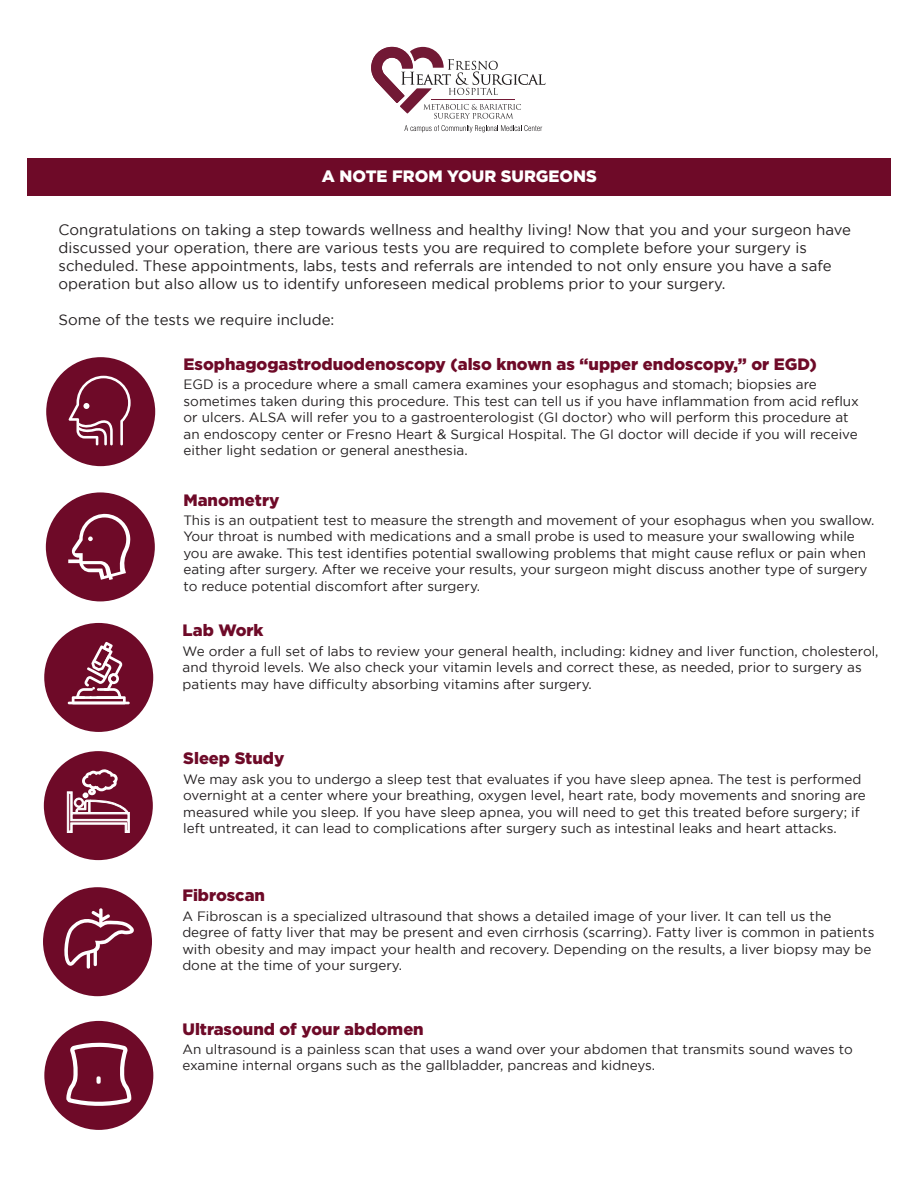
<style>
.page{position:relative;width:918px;height:1188px;background:#fff}
.page>*{position:absolute;margin:0;border:0;box-sizing:border-box;transform-origin:0 0}
.t1{font:900 16.5px "Gotham";color:#6e0a28}
.t2{font:900 16.5px "Gotham";color:#fff}
.t3{font:15px/18px "Gotham";color:#231f20}
.t4{font:13.5px/16.5px "Gotham";color:#231f20}
</style>
<div class="page">
<div style="left:27px;top:158px;width:864px;height:38px;background:#6e0a28"></div>
<svg style="left:371px;top:47px;width:174px;height:72px"></svg>
<hr style="left:431px;top:99px;width:84px;height:1px;background:#721935">
<svg style="left:404px;top:125px;width:138px;height:7px"></svg>
<div style="left:46px;top:492px;width:109px;height:109px;background:#6e0a28;border-radius:50%"></div>
<svg style="left:68px;top:513px;width:62px;height:67px"></svg>
<div style="left:46px;top:357px;width:109px;height:109px;background:#6e0a28;border-radius:50%"></div>
<svg style="left:69px;top:376px;width:62px;height:69px"></svg>
<div style="left:44px;top:623px;width:109px;height:109px;background:#6e0a28;border-radius:50%"></div>
<svg style="left:72px;top:642px;width:54px;height:60px"></svg>
<hr style="left:68px;top:702px;width:62px;height:2px;background:#fff">
<div style="left:44px;top:751px;width:109px;height:109px;background:#6e0a28;border-radius:50%"></div>
<svg style="left:67px;top:769px;width:63px;height:64px"></svg>
<div style="left:44px;top:1021px;width:109px;height:109px;background:#6e0a28;border-radius:50%"></div>
<svg style="left:65px;top:1032px;width:68px;height:98px"></svg>
<div style="left:43px;top:887px;width:109px;height:109px;background:#6e0a28;border-radius:50%"></div>
<svg style="left:64px;top:908px;width:70px;height:61px"></svg>
<p class="t2" style="left:322px;top:167px;width:277px">A NOTE FROM YOUR SURGEONS</p>
<p class="t3" style="left:59px;top:220px;width:794px">Congratulations on taking a step towards wellness and healthy living! Now that you and your surgeon have discussed your operation, there are various tests you are required to complete before your surgery is scheduled. These appointments, labs, tests and referrals are intended to not only ensure you have a safe operation but also allow us to identify unforeseen medical problems prior to your surgery.</p>
<p class="t3" style="left:59px;top:310px;width:277px">Some of the tests we require include:</p>
<p class="t1" style="left:184px;top:355px;width:635px">Esophagogastroduodenoscopy (also known as “upper endoscopy,” or EGD)</p>
<p class="t4" style="left:184px;top:376px;width:677px">EGD is a procedure where a small camera examines your esophagus and stomach; biopsies are sometimes taken during this procedure. This test can tell us if you have inflammation from acid reflux or ulcers. ALSA will refer you to a gastroenterologist (GI doctor) who will perform this procedure at an endoscopy center or Fresno Heart &amp; Surgical Hospital. The GI doctor will decide if you will receive either light sedation or general anesthesia.</p>
<p class="t1" style="left:183px;top:490px;width:97px">Manometry</p>
<p class="t4" style="left:183px;top:512px;width:693px">This is an outpatient test to measure the strength and movement of your esophagus when you swallow.<br>Your throat is numbed with medications and a small probe is used to measure your swallowing while you are awake. This test identifies potential swallowing problems that might cause reflux or pain when eating after surgery. After we receive your results, your surgeon might discuss another type of surgery to reduce potential discomfort after surgery.</p>
<p class="t1" style="left:183px;top:621px;width:82px">Lab Work</p>
<p class="t4" style="left:183px;top:642px;width:697px">We order a full set of labs to review your general health, including: kidney and liver function, cholesterol, and thyroid levels. We also check your vitamin levels and correct these, as needed, prior to surgery as patients may have difficulty absorbing vitamins after surgery.</p>
<p class="t1" style="left:183px;top:749px;width:103px">Sleep Study</p>
<p class="t4" style="left:183px;top:771px;width:684px">We may ask you to undergo a sleep test that evaluates if you have sleep apnea. The test is performed overnight at a center where your breathing, oxygen level, heart rate, body movements and snoring are measured while you sleep. If you have sleep apnea, you will need to get this treated before surgery; if left untreated, it can lead to complications after surgery such as intestinal leaks and heart attacks.</p>
<p class="t1" style="left:182px;top:886px;width:84px">Fibroscan</p>
<p class="t4" style="left:182px;top:907px;width:694px">A Fibroscan is a specialized ultrasound that shows a detailed image of your liver. It can tell us the degree of fatty liver that may be present and even cirrhosis (scarring). Fatty liver is common in patients with obesity and may impact your health and recovery. Depending on the results, a liver biopsy may be done at the time of your surgery.</p>
<p class="t1" style="left:183px;top:1019px;width:243px">Ultrasound of your abdomen</p>
<p class="t4" style="left:183px;top:1041px;width:672px">An ultrasound is a painless scan that uses a wand over your abdomen that transmits sound waves to examine internal organs such as the gallbladder, pancreas and kidneys.</p>
</div>
